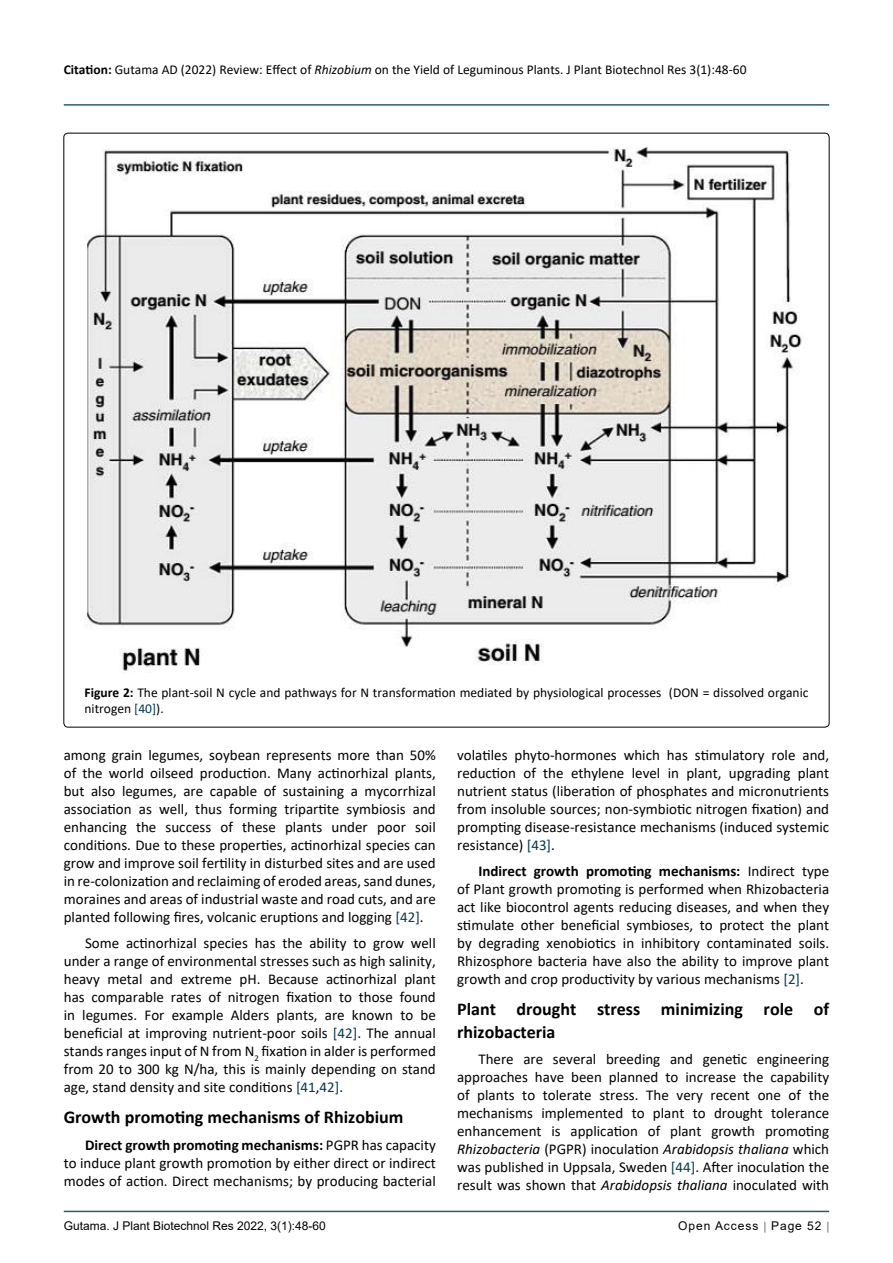
<style>
.page{position:relative;width:893px;height:1263px;background:#fff}
.page>*{position:absolute;margin:0;border:0;box-sizing:border-box;transform-origin:0 0}
.t1{font:700 18px/22.5px "Calibri";color:#000}
.t2{font:15px/18px "Calibri";color:#000;text-align:justify}
.t3{font:13.5px/16.2px "Calibri";color:#000}
.t4{font:12px "Arial";color:#000}
.t5{font:12px "Arial";letter-spacing:.08em;color:#000}
.s1{font-weight:700}
.s2{font-style:italic}
.s3{color:#073950}
</style>
<div class="page">
<hr style="left:64px;top:1211px;width:765px;height:1px;background:#073950">
<hr style="left:64px;top:104px;width:765px;height:2px;background:#073950">
<img style="left:85px;top:148px;width:717px;height:523px">
<p class="t3" style="left:64px;top:61px;width:684px"><span class="s1">Citation:</span> Gutama AD (2022) Review: Effect of <span class="s2">Rhizobium</span> on the Yield of Leguminous Plants. J Plant Biotechnol Res 3(1):48-60</p>
<p class="t3" style="left:85px;top:684px;width:725px"><span class="s1">Figure 2:</span> The plant-soil N cycle and pathways for N transformation mediated by physiological processes (DON = dissolved organic nitrogen <span class="s3">[40]</span>).</p>
<p class="t2" style="left:64px;top:745px;width:374px">among grain legumes, soybean represents more than 50% of the world oilseed production. Many actinorhizal plants, but also legumes, are capable of sustaining a mycorrhizal association as well, thus forming tripartite symbiosis and enhancing the success of these plants under poor soil conditions. Due to these properties, actinorhizal species can grow and improve soil fertility in disturbed sites and are used in re-colonization and reclaiming of eroded areas, sand dunes, moraines and areas of industrial waste and road cuts, and are planted following fires, volcanic eruptions and logging <span class="s3">[42]</span>.</p>
<p class="t2" style="left:64px;top:934px;width:374px;text-indent:21px">Some actinorhizal species has the ability to grow well under a range of environmental stresses such as high salinity, heavy metal and extreme pH. Because actinorhizal plant has comparable rates of nitrogen fixation to those found in legumes. For example Alders plants, are known to be beneficial at improving nutrient-poor soils <span class="s3">[42]</span>. The annual stands ranges input of N from N<sub>2</sub> fixation in alder is performed from 20 to 300 kg N/ha, this is mainly depending on stand age, stand density and site conditions <span class="s3">[41</span>,<span class="s3">42]</span>.</p>
<p class="t1" style="left:64px;top:1106px;width:341px">Growth promoting mechanisms of Rhizobium</p>
<p class="t2" style="left:64px;top:1135px;width:374px;text-indent:21px"><span class="s1">Direct growth promoting mechanisms:</span> PGPR has capacity to induce plant growth promotion by either direct or indirect modes of action. Direct mechanisms; by producing bacterial</p>
<p class="t2" style="left:457px;top:745px;width:374px">volatiles phyto-hormones which has stimulatory role and, reduction of the ethylene level in plant, upgrading plant nutrient status (liberation of phosphates and micronutrients from insoluble sources; non-symbiotic nitrogen fixation) and prompting disease-resistance mechanisms (induced systemic resistance) <span class="s3">[43]</span>.</p>
<p class="t2" style="left:457px;top:862px;width:374px;text-indent:21px"><span class="s1">Indirect growth promoting mechanisms:</span> Indirect type of Plant growth promoting is performed when Rhizobacteria act like biocontrol agents reducing diseases, and when they stimulate other beneficial symbioses, to protect the plant by degrading xenobiotics in inhibitory contaminated soils.<br>Rhizosphore bacteria have also the ability to improve plant growth and crop productivity by various mechanisms <span class="s3">[2]</span>.</p>
<p class="t1" style="left:457px;top:998px;width:374px">Plant drought stress minimizing role of rhizobacteria</p>
<p class="t2" style="left:457px;top:1050px;width:374px;text-indent:21px">There are several breeding and genetic engineering approaches have been planned to increase the capability of plants to tolerate stress. The very recent one of the mechanisms implemented to plant to drought tolerance enhancement is application of plant growth promoting <span class="s2">Rhizobacteria</span> (PGPR) inoculation <span class="s2">Arabidopsis thaliana</span> which was published in Uppsala, Sweden <span class="s3">[44]</span>. After inoculation the result was shown that <span class="s2">Arabidopsis thaliana</span> inoculated with</p>
<p class="t4" style="left:64px;top:1217px;width:264px">Gutama. J Plant Biotechnol Res 2022, 3(1):48-60</p>
<p class="t5" style="left:678px;top:1217px;width:145px">Open Access Page 52</p>
</div>
